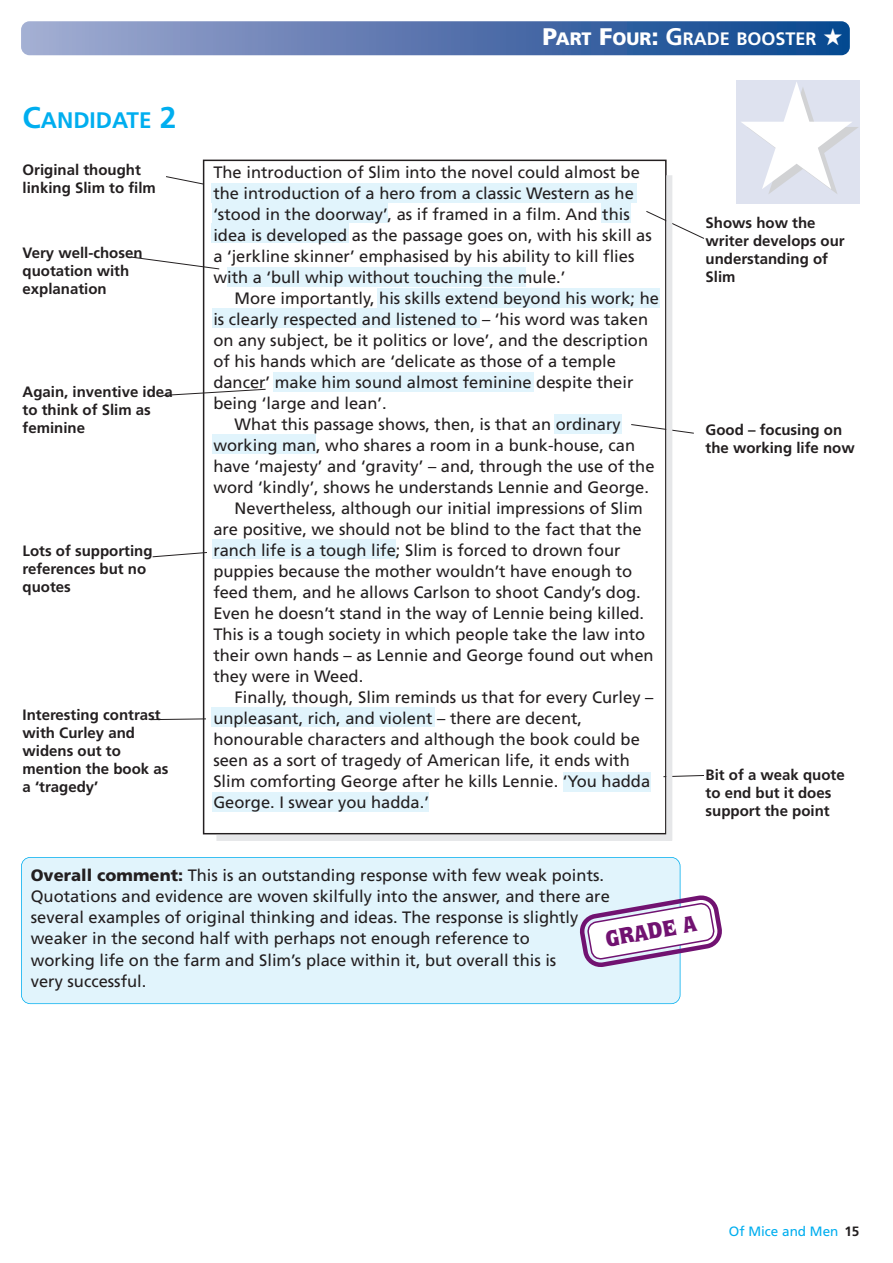
<style>
.page{position:relative;width:893px;height:1263px;background:#fff}
.page>*{position:absolute;margin:0;border:0;box-sizing:border-box;transform-origin:0 0}
.t1{font:700 22.5px "Frutiger";color:#00aeef}
.t2{font:900 22.5px "Quorum";color:#711271}
.t3{font:700 18px "Frutiger";color:#fff}
.t4{font:16.5px/21px "Frutiger";color:#231f20}
.t5{font:700 15px/18px "Frutiger";color:#231f20}
.t6{font:13.5px "Frutiger";color:#00aeef}
.s1{font-size:30px}
.s2{font-weight:900;font-size:24px}
.s3{font-weight:900}
.s4{font-size:24px}
.s5{font-weight:700;color:#231f20}
</style>
<div class="page">
<div style="left:563px;top:772px;width:87px;height:19px;background:#e1f4fc"></div>
<div style="left:21px;top:857px;width:659px;height:147px;background:#e1f4fc;border-radius:9px"></div>
<div style="left:21px;top:857px;width:659px;height:147px;border:2px solid #00aeef;border-radius:9px"></div>
<svg style="left:166px;top:176px;width:37px;height:9px"></svg>
<svg style="left:131px;top:256px;width:89px;height:14px"></svg>
<svg style="left:646px;top:211px;width:59px;height:28px"></svg>
<svg style="left:162px;top:389px;width:104px;height:7px"></svg>
<svg style="left:631px;top:424px;width:63px;height:10px"></svg>
<svg style="left:152px;top:552px;width:55px;height:6px"></svg>
<svg style="left:672px;top:775px;width:32px;height:2px"></svg>
<svg style="left:151px;top:718px;width:52px;height:2px"></svg>
<div style="left:212px;top:183px;width:425px;height:19px;background:#e1f4fc"></div>
<div style="left:212px;top:203px;width:175px;height:19px;background:#e1f4fc"></div>
<div style="left:601px;top:203px;width:30px;height:20px;background:#e1f4fc"></div>
<div style="left:212px;top:224px;width:137px;height:19px;background:#e1f4fc"></div>
<div style="left:226px;top:267px;width:299px;height:19px;background:#e1f4fc"></div>
<div style="left:377px;top:288px;width:282px;height:19px;background:#e1f4fc"></div>
<div style="left:273px;top:372px;width:260px;height:19px;background:#e1f4fc"></div>
<div style="left:212px;top:309px;width:267px;height:19px;background:#e1f4fc"></div>
<div style="left:554px;top:414px;width:68px;height:20px;background:#e1f4fc"></div>
<div style="left:212px;top:435px;width:103px;height:19px;background:#e1f4fc"></div>
<div style="left:212px;top:539px;width:183px;height:19px;background:#e1f4fc"></div>
<div style="left:212px;top:708px;width:223px;height:19px;background:#e1f4fc"></div>
<div style="left:212px;top:792px;width:216px;height:20px;background:#e1f4fc"></div>
<div style="left:203px;top:160px;width:463px;height:674px;border:2px solid #231f20"></div>
<svg style="left:580px;top:892px;width:142px;height:78px"></svg>
<div style="left:736px;top:80px;width:123px;height:123px;background:#dee2ef"></div>
<div style="left:21px;top:21px;width:828px;height:34px;background:linear-gradient(to right,#a5a9d0,#07438d);border-radius:9px"></div>
<div style="left:666px;top:175px;width:6px;height:666px;background:#e6e7e9"></div>
<div style="left:216px;top:835px;width:456px;height:6px;background:#e6e7e9"></div>
<h1 class="t1" style="left:23px;top:111px;width:156px"><span class="s1">C</span>ANDIDATE <span class="s1">2</span></h1>
<p class="t5" style="left:23px;top:162px;width:135px">Original thought linking Slim to film</p>
<p class="t5" style="left:23px;top:245px;width:121px">Very well-chosen quotation with explanation</p>
<p class="t5" style="left:23px;top:384px;width:152px">Again, inventive idea to think of Slim as feminine</p>
<p class="t5" style="left:23px;top:543px;width:131px">Lots of supporting references but no quotes</p>
<p class="t5" style="left:23px;top:707px;width:147px">Interesting contrast with Curley and widens out to mention the book as a ‘tragedy’</p>
<p class="t3" style="left:542px;top:31px;width:301px"><span class="s2">P</span><span class="s3">ART</span> <span class="s2">F</span><span class="s3">OUR</span><span class="s2">:</span> <span class="s4">G</span>RADE BOOSTER ★</p>
<p class="t4" style="left:213px;top:163px;width:440px">The introduction of Slim into the novel could almost be the introduction of a hero from a classic Western as he ‘stood in the doorway’, as if framed in a film. And this idea is developed as the passage goes on, with his skill as a ‘jerkline skinner’ emphasised by his ability to kill flies with a ‘bull whip without touching the mule.’</p>
<p class="t4" style="left:235px;top:289px;width:426px">More importantly, his skills extend beyond his work; he</p>
<p class="t4" style="left:213px;top:310px;width:436px">is clearly respected and listened to – ‘his word was taken</p>
<p class="t4" style="left:213px;top:331px;width:436px">on any subject, be it politics or love’, and the description</p>
<p class="t4" style="left:213px;top:352px;width:404px">of his hands which are ‘delicate as those of a temple</p>
<p class="t4" style="left:213px;top:373px;width:421px">dancer’ make him sound almost feminine despite their</p>
<p class="t4" style="left:213px;top:394px;width:175px">being ‘large and lean’.</p>
<p class="t4" style="left:235px;top:415px;width:387px">What this passage shows, then, is that an ordinary</p>
<p class="t4" style="left:213px;top:436px;width:423px">working man, who shares a room in a bunk-house, can</p>
<p class="t4" style="left:213px;top:457px;width:442px">have ‘majesty’ and ‘gravity’ – and, through the use of the</p>
<p class="t4" style="left:213px;top:478px;width:437px">word ‘kindly’, shows he understands Lennie and George.</p>
<p class="t4" style="left:235px;top:499px;width:409px">Nevertheless, although our initial impressions of Slim</p>
<p class="t4" style="left:213px;top:520px;width:430px">are positive, we should not be blind to the fact that the</p>
<p class="t4" style="left:213px;top:541px;width:408px">ranch life is a tough life; Slim is forced to drown four</p>
<p class="t4" style="left:213px;top:562px;width:420px">puppies because the mother wouldn’t have enough to</p>
<p class="t4" style="left:213px;top:583px;width:429px">feed them, and he allows Carlson to shoot Candy’s dog.</p>
<p class="t4" style="left:213px;top:604px;width:432px">Even he doesn’t stand in the way of Lennie being killed.</p>
<p class="t4" style="left:213px;top:625px;width:433px">This is a tough society in which people take the law into</p>
<p class="t4" style="left:213px;top:646px;width:441px">their own hands – as Lennie and George found out when</p>
<p class="t4" style="left:213px;top:667px;width:151px">they were in Weed.</p>
<p class="t4" style="left:235px;top:688px;width:420px">Finally, though, Slim reminds us that for every Curley –</p>
<p class="t4" style="left:213px;top:709px;width:370px">unpleasant, rich, and violent – there are decent,</p>
<p class="t4" style="left:213px;top:730px;width:428px">honourable characters and although the book could be</p>
<p class="t4" style="left:213px;top:751px;width:418px">seen as a sort of tragedy of American life, it ends with</p>
<p class="t4" style="left:213px;top:772px;width:438px">Slim comforting George after he kills Lennie. ‘You hadda</p>
<p class="t4" style="left:213px;top:793px;width:217px">George. I swear you hadda.’</p>
<p class="t5" style="left:705px;top:215px;width:141px">Shows how the writer develops our understanding of<br>Slim</p>
<p class="t5" style="left:705px;top:422px;width:151px">Good – focusing on the working life now</p>
<p class="t5" style="left:705px;top:767px;width:141px">Bit of a weak quote to end but it does support the point</p>
<p class="t4" style="left:31px;top:867px;width:580px"><span class="s3">Overall comment:</span> This is an outstanding response with few weak points.<br>Quotations and evidence are woven skilfully into the answer, and there are several examples of original thinking and ideas. The response is slightly weaker in the second half with perhaps not enough reference to<br>working life on the farm and Slim’s place within it, but overall this is<br>very successful.</p>
<h1 class="t2" style="left:604px;top:931px;width:93px;rotate:-10deg">GRADE A</h1>
<p class="t6" style="left:729px;top:1226px;width:132px">Of Mice and Men <span class="s5">15</span></p>
</div>
